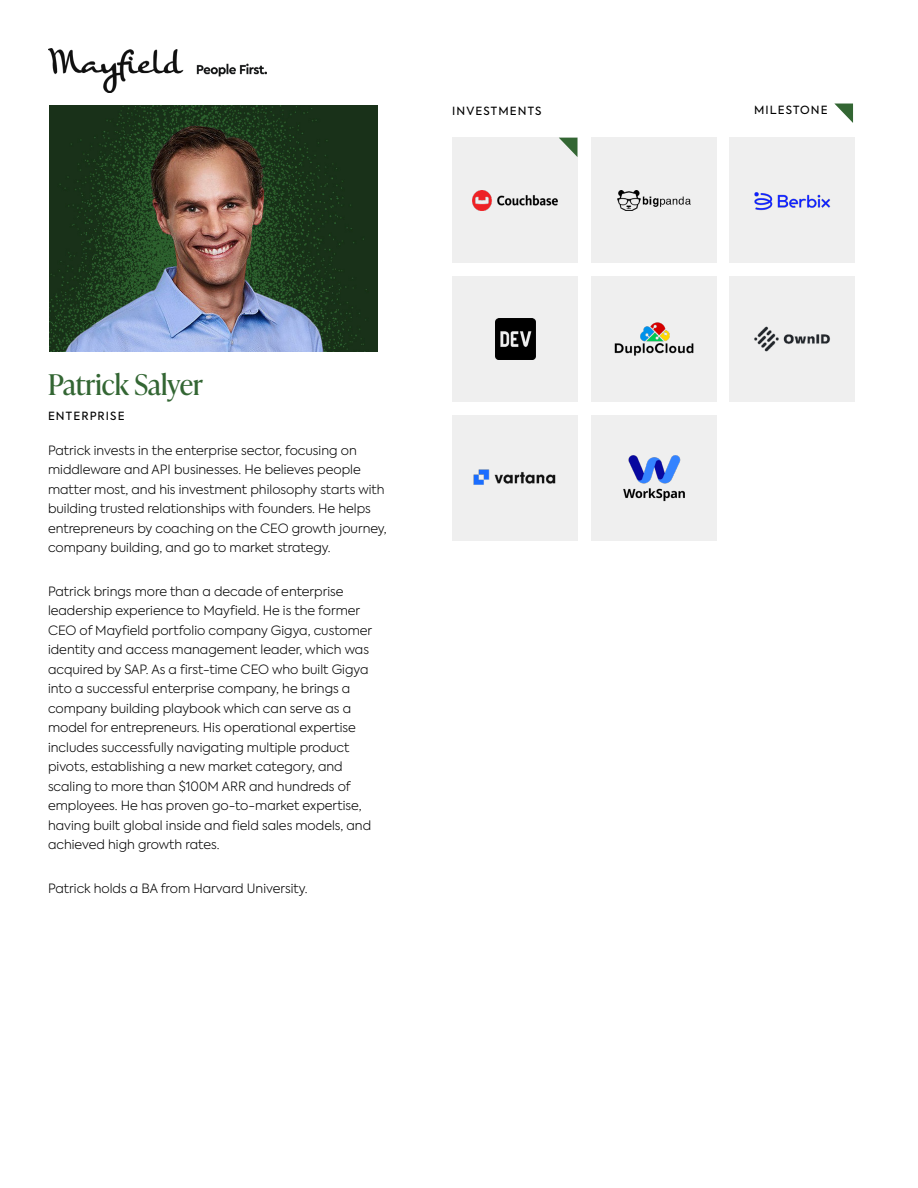
<style>
.page{position:relative;width:918px;height:1188px;background:#fff}
.page>*{position:absolute;margin:0;border:0;box-sizing:border-box;transform-origin:0 0}
.t1{font:28.5px "Ivy Presto Headline";color:#363}
.t2{font:300 12.75px/19.5px "Axiforma";color:#000}
.t3{font:11.25px "Axiforma";letter-spacing:.1em;color:#000}
</style>
<div class="page">
<img style="left:48px;top:48px;width:218px;height:45px">
<img style="left:49px;top:106px;width:329px;height:246px">
<div style="left:591px;top:415px;width:126px;height:126px;background:#efefef"></div>
<img style="left:623px;top:455px;width:62px;height:47px">
<div style="left:452px;top:276px;width:126px;height:126px;background:#efefef"></div>
<div style="left:591px;top:137px;width:126px;height:126px;background:#efefef"></div>
<div style="left:729px;top:137px;width:126px;height:126px;background:#efefef"></div>
<img style="left:754px;top:192px;width:77px;height:19px">
<div style="left:452px;top:137px;width:126px;height:126px;background:#efefef"></div>
<img style="left:617px;top:190px;width:73px;height:21px">
<img style="left:473px;top:191px;width:85px;height:19px">
<img style="left:495px;top:319px;width:40px;height:40px">
<div style="left:591px;top:276px;width:126px;height:126px;background:#efefef"></div>
<img style="left:614px;top:322px;width:80px;height:34px">
<div style="left:729px;top:276px;width:126px;height:126px;background:#efefef"></div>
<img style="left:754px;top:326px;width:76px;height:26px">
<div style="left:452px;top:415px;width:126px;height:126px;background:#efefef"></div>
<img style="left:473px;top:469px;width:83px;height:16px">
<svg style="left:559px;top:138px;width:18px;height:19px"></svg>
<svg style="left:835px;top:104px;width:18px;height:19px"></svg>
<p class="t3" style="left:452px;top:103px;width:91px">INVESTMENTS</p>
<h1 class="t1" style="left:48px;top:364px;width:156px">Patrick Salyer</h1>
<p class="t3" style="left:48px;top:409px;width:78px">ENTERPRISE</p>
<p class="t2" style="left:48px;top:440px;width:340px">Patrick invests in the enterprise sector, focusing on middleware and API businesses. He believes people matter most, and his investment philosophy starts with building trusted relationships with founders. He helps entrepreneurs by coaching on the CEO growth journey, company building, and go to market strategy.</p>
<p class="t2" style="left:48px;top:581px;width:326px">Patrick brings more than a decade of enterprise leadership experience to Mayfield. He is the former CEO of Mayfield portfolio company Gigya, customer identity and access management leader, which was acquired by SAP. As a first-time CEO who built Gigya into a successful enterprise company, he brings a company building playbook which can serve as a model for entrepreneurs. His operational expertise includes successfully navigating multiple product pivots, establishing a new market category, and scaling to more than $100M ARR and hundreds of employees. He has proven go-to-market expertise, having built global inside and field sales models, and achieved high growth rates.</p>
<p class="t2" style="left:48px;top:878px;width:261px">Patrick holds a BA from Harvard University.</p>
<p class="t3" style="left:754px;top:103px;width:75px">MILESTONE</p>
</div>
